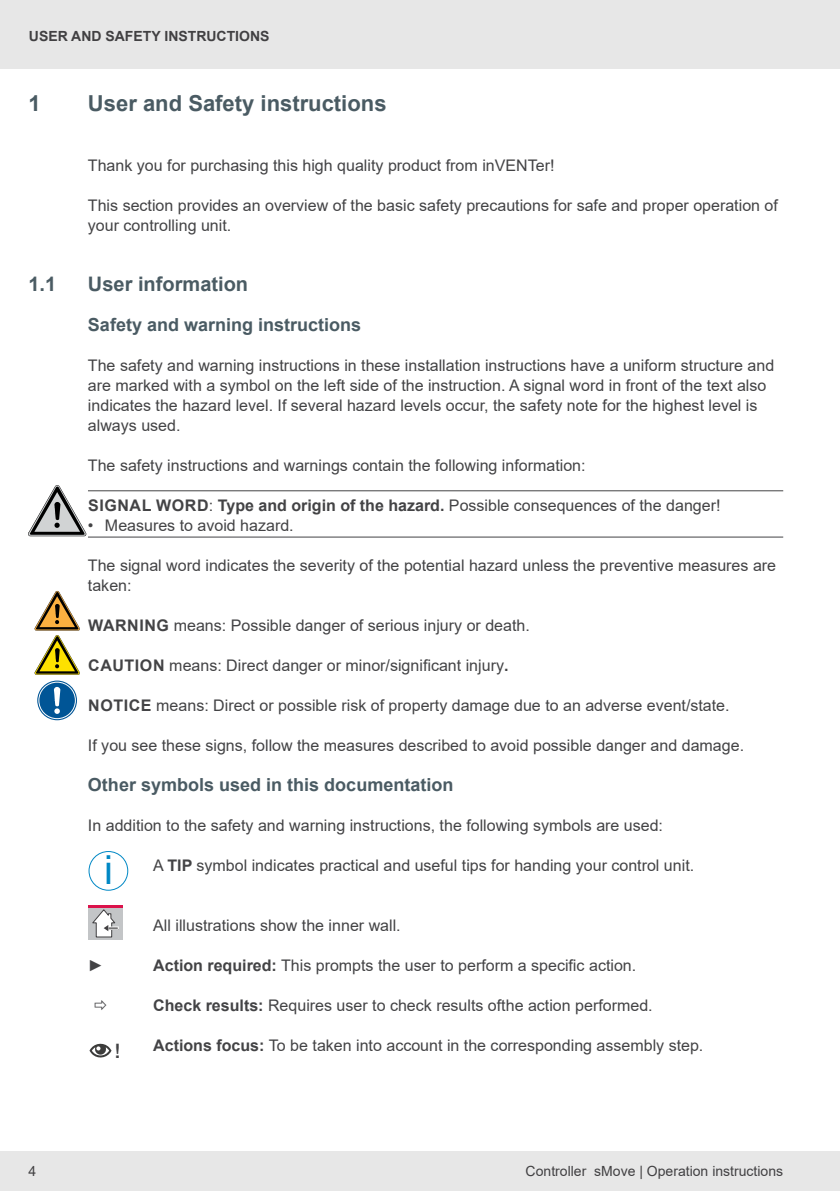
<style>
.page{position:relative;width:840px;height:1191px;background:#fff}
.page>*{position:absolute;margin:0;border:0;box-sizing:border-box;transform-origin:0 0}
.t1{font:40px "Arial";color:#0088c5}
.t2{font:700 22px "Arial";color:#4a5b63}
.t3{font:700 20px "Arial";color:#4a5b63}
.Bildtitel{font:500 20px "Helvetica Neue LT Std";color:#434345}
._3__Ebene{font:700 18px "Arial";color:#4a5b63}
.Fließtext{font:16px/20px "Arial";color:#434345}
.Hinweis{font:16px "Arial";color:#434345}
.Signalwort{font:700 16px "Arial";color:#434345}
.t4{font:14px "Arial";color:#414042}
.t5{font:700 14px "Arial";color:#414042}
.t6{font:700 14px "Arial";color:#000}
.s1{font-weight:400}
.s2{font-weight:700}
</style>
<div class="page">
<div style="left:0;top:0;width:839px;height:68px;background:#e7e7e7"></div>
<div style="left:0;top:1151px;width:839px;height:40px;background:#e7e7e7"></div>
<hr style="left:88px;top:490px;width:694px;height:1px;background:#434345">
<hr style="left:88px;top:536px;width:694px;height:1px;background:#434345">
<svg style="left:37px;top:680px;width:40px;height:40px"></svg>
<div style="left:38px;top:681px;width:38px;height:38px;border:1px solid #fff;border-radius:50%"></div>
<svg style="left:54px;top:687px;width:6px;height:27px"></svg>
<div style="left:88px;top:908px;width:34px;height:31px;background:#c3c5c7"></div>
<svg style="left:92px;top:909px;width:26px;height:28px"></svg>
<hr style="left:88px;top:905px;width:34px;height:3px;background:#db124b">
<div style="left:88px;top:851px;width:40px;height:39px;border:1px solid #0088c5;border-radius:50%"></div>
<hr style="left:30px;top:536px;width:54px;height:1px;background:#000">
<svg style="left:28px;top:485px;width:58px;height:51px"></svg>
<svg style="left:35px;top:591px;width:45px;height:84px"></svg>
<svg style="left:89px;top:1043px;width:22px;height:14px"></svg>
<p class="t5" style="left:29px;top:26px;width:242px">USER AND SAFETY INSTRUCTIONS</p>
<p class="t2" style="left:28px;top:87px;width:14px">1</p>
<p class="t2" style="left:88px;top:87px;width:300px">User and Safety instructions</p>
<p class="Fließtext" style="left:88px;top:155px;width:468px">Thank you for purchasing this high quality product from inVENTer!</p>
<p class="Fließtext" style="left:88px;top:195px;width:691px">This section provides an overview of the basic safety precautions for safe and proper operation of your controlling unit.</p>
<p class="t3" style="left:28px;top:270px;width:29px">1.1</p>
<p class="t3" style="left:88px;top:270px;width:162px">User information</p>
<p class="_3__Ebene" style="left:88px;top:312px;width:275px">Safety and warning instructions</p>
<p class="Fließtext" style="left:88px;top:355px;width:687px">The safety and warning instructions in these installation instructions have a uniform structure and are marked with a symbol on the left side of the instruction. A signal word in front of the text also indicates the hazard level. If several hazard levels occur, the safety note for the highest level is always used.</p>
<p class="Fließtext" style="left:88px;top:455px;width:499px">The safety instructions and warnings contain the following information:</p>
<p class="Signalwort" style="left:88px;top:494px;width:633px">SIGNAL WORD<span class="s1">:</span> Type and origin of the hazard. <span class="s1">Possible consequences of the danger!</span></p>
<p class="Fließtext" style="left:88px;top:515px;width:207px">• Measures to avoid hazard.</p>
<p class="Fließtext" style="left:88px;top:555px;width:689px">The signal word indicates the severity of the potential hazard unless the preventive measures are taken:</p>
<p class="Hinweis" style="left:88px;top:614px;width:443px"><span class="s2">WARNING</span> means: Possible danger of serious injury or death.</p>
<p class="Hinweis" style="left:88px;top:654px;width:421px"><span class="s2">CAUTION</span> means: Direct danger or minor/significant injury<span class="s2">.</span></p>
<p class="Hinweis" style="left:88px;top:694px;width:642px"><span class="s2">NOTICE</span> means: Direct or possible risk of property damage due to an adverse event/state.</p>
<p class="Fließtext" style="left:88px;top:735px;width:657px">If you see these signs, follow the measures described to avoid possible danger and damage.</p>
<p class="_3__Ebene" style="left:88px;top:772px;width:367px">Other symbols used in this documentation</p>
<p class="Fließtext" style="left:88px;top:815px;width:576px">In addition to the safety and warning instructions, the following symbols are used:</p>
<p class="Fließtext" style="left:153px;top:855px;width:542px">A <span class="s2">TIP</span> symbol indicates practical and useful tips for handing your control unit.</p>
<p class="t1" style="left:104px;top:842px;width:10px">i</p>
<p class="Fließtext" style="left:153px;top:915px;width:249px">All illustrations show the inner wall.</p>
<p class="Fließtext" style="left:88px;top:955px;width:17px">►</p>
<p class="Fließtext" style="left:153px;top:955px;width:484px"><span class="s2">Action required:</span> This prompts the user to perform a specific action.</p>
<p class="Fließtext" style="left:153px;top:995px;width:500px"><span class="s2">Check results:</span> Requires user to check results ofthe action performed.</p>
<p class="Fließtext" style="left:153px;top:1035px;width:551px"><span class="s2">Actions focus:</span> To be taken into account in the corresponding assembly step.</p>
<p class="Bildtitel" style="left:115px;top:1038px;width:7px">!</p>
<p class="t6" style="left:28px;top:1159px;width:9px">4</p>
<p class="t4" style="left:28px;top:1161px;width:9px">4</p>
<p class="t4" style="left:525px;top:1161px;width:259px">Controller sMove | Operation instructions</p>
</div>
